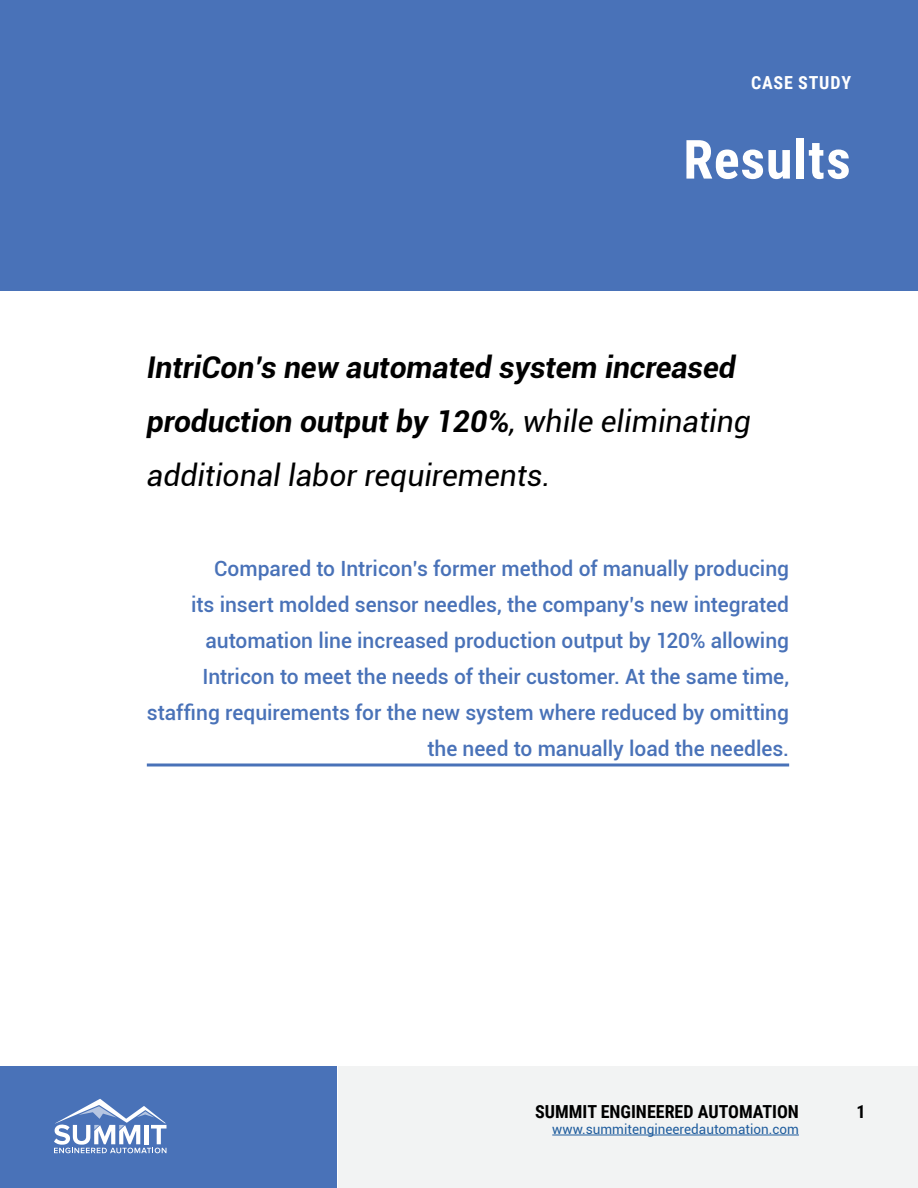
<style>
.page{position:relative;width:918px;height:1188px;background:#fff}
.page>*{position:absolute;margin:0;border:0;box-sizing:border-box;transform-origin:0 0}
.t1{font:700 54px "Roboto Condensed";letter-spacing:.02em;color:#fff}
.t2{font:italic 700 30px/54px "Roboto";color:#000}
.t3{font:500 21px/36px "Roboto";color:#4972b8;text-align:right}
.t4{font:700 18px "Roboto Condensed";color:#000}
.t5{font:700 18px "Roboto Condensed";letter-spacing:.045em;color:#fff}
.t6{font:13.5px "Roboto";color:#215e9e}
.s1{font-weight:400}
</style>
<div class="page">
<div style="left:0;top:0;width:918px;height:291px;background:#4972b8"></div>
<div style="left:0;top:1066px;width:337px;height:122px;background:#4972b8"></div>
<div style="left:338px;top:1066px;width:580px;height:122px;background:#f2f3f3"></div>
<svg style="left:54px;top:1099px;width:112px;height:55px"></svg>
<hr style="left:552px;top:1135px;width:247px;height:1px;background:#215e9e">
<hr style="left:147px;top:764px;width:642px;height:2px;background:#4972b8">
<p class="t5" style="left:751px;top:70px;width:102px">CASE STUDY</p>
<h1 class="t1" style="left:683px;top:122px;width:169px">Results</h1>
<h2 class="t2" style="left:147px;top:339px;width:606px">IntriCon’s new automated system increased production output by 120%<span class="s1">, while eliminating additional labor requirements.</span></h2>
<p class="t3" style="left:147px;top:550px;width:644px">Compared to Intricon’s former method of manually producing<br>its insert molded sensor needles, the company’s new integrated automation line increased production output by 120% allowing Intricon to meet the needs of their customer. At the same time, staffing requirements for the new system where reduced by omitting the need to manually load the needles.</p>
<p class="t4" style="left:535px;top:1099px;width:265px">SUMMIT ENGINEERED AUTOMATION</p>
<p class="t4" style="left:856px;top:1099px;width:11px">1</p>
<p class="t6" style="left:552px;top:1120px;width:248px">www.summitengineeredautomation.com</p>
</div>
